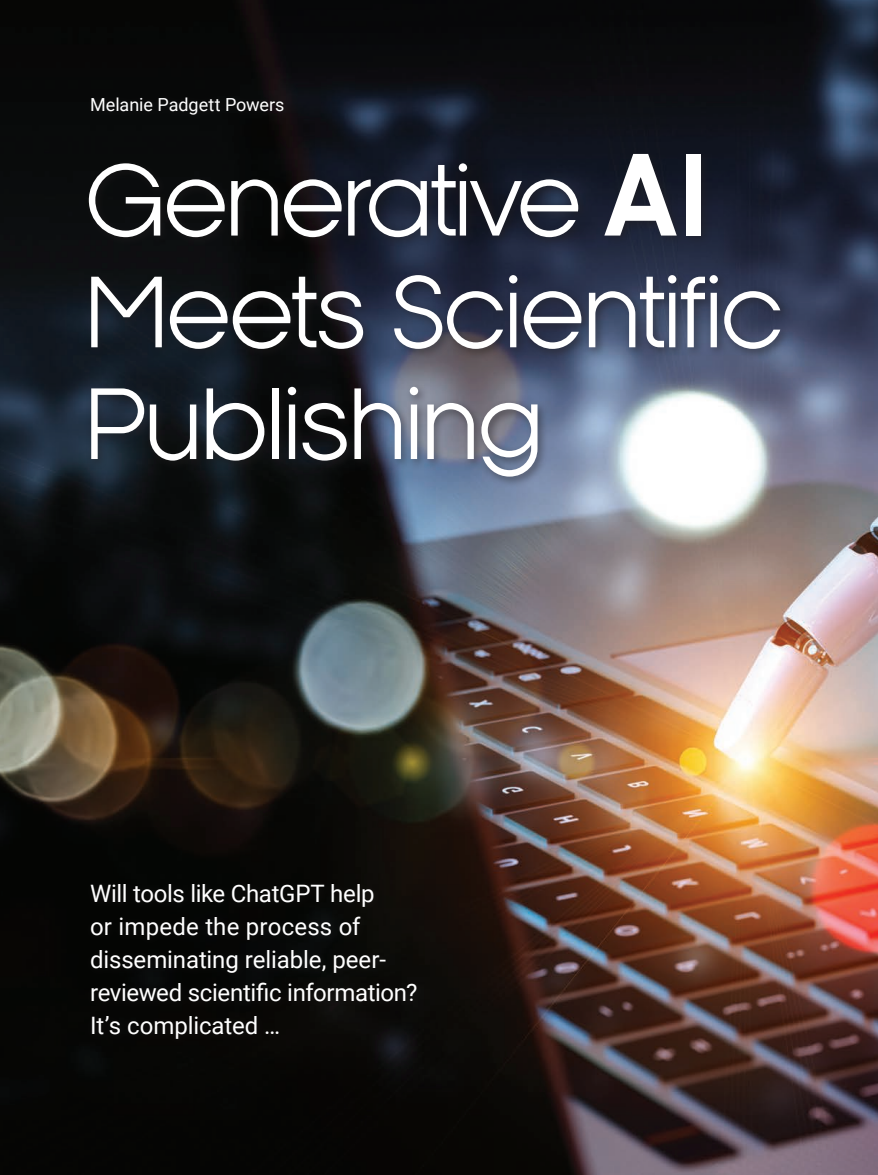
<style>
.page{position:relative;width:878px;height:1175px;background:#fff}
.page>*{position:absolute;margin:0;border:0;box-sizing:border-box;transform-origin:0 0}
._1-Headline{font:94.05px/111.8px "Kamerik 105";letter-spacing:-.025em;color:#fff}
._2-Dek{font:24px/33px "Roboto";letter-spacing:-.01em;color:#fff}
._2-Author_byline{font:18px "Roboto";color:#fff}
.s1{font-weight:700;font-size:108.75px}
</style>
<div class="page">
<img style="left:0;top:0;width:878px;height:1174px">
<div style="left:83px;top:149px;width:707px;height:339px;background:#231f20;opacity:.5"></div>
<div style="left:84px;top:877px;width:341px;height:171px;background:#090907"></div>
<div style="left:85px;top:91px;width:208px;height:33px;background:#231f20;opacity:.5"></div>
<p class="_2-Author_byline" style="left:90px;top:92px;width:196px">Melanie Padgett Powers</p>
<p class="_1-Headline" style="left:86px;top:145px;width:699px">Generative <span class="s1">AI<br></span>Meets Scientific<br>Publishing</p>
<p class="_2-Dek" style="left:90px;top:876px;width:329px">Will tools like ChatGPT help<br>or impede the process of disseminating reliable, peer&shy;reviewed scientific information?<br>It’s complicated …</p>
</div>
